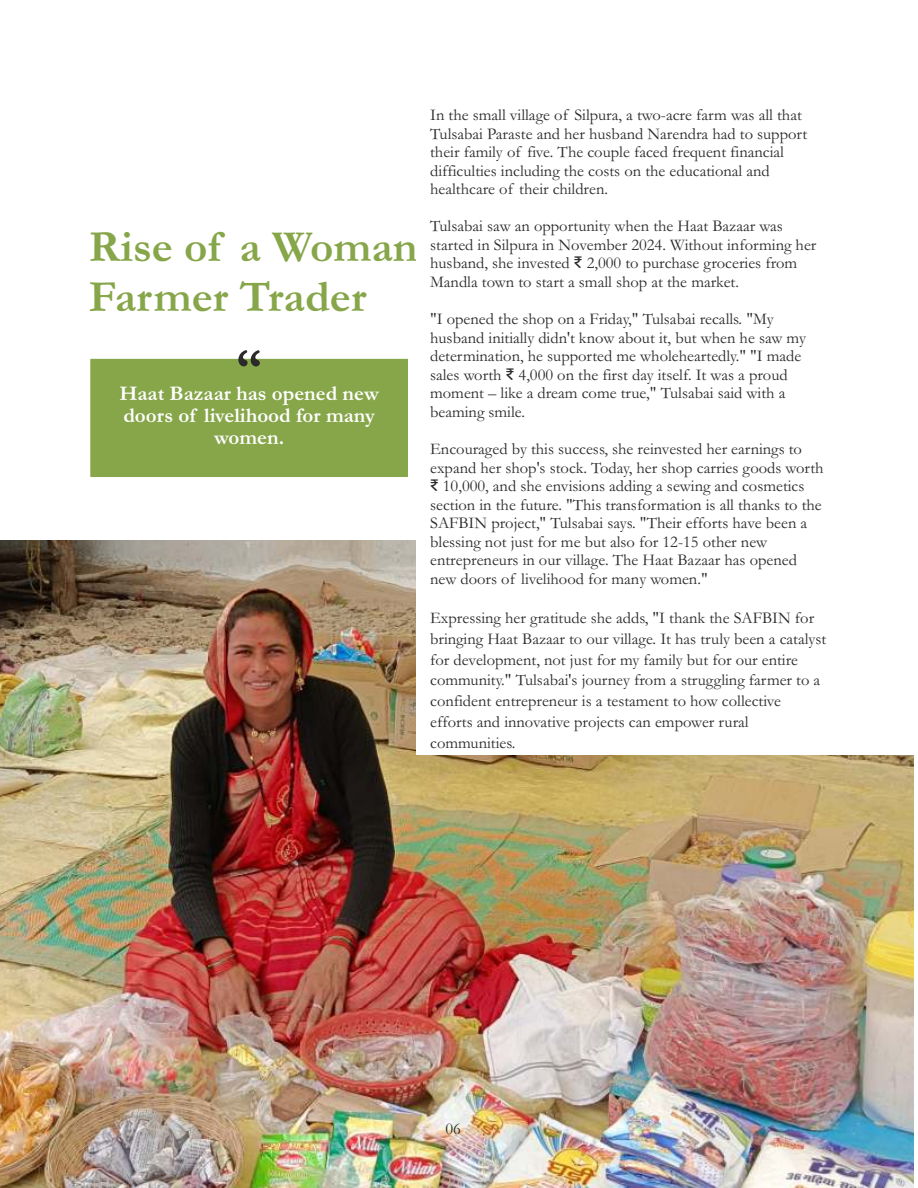
<style>
.page{position:relative;width:918px;height:1188px;background:#fff}
.page>*{position:absolute;margin:0;border:0;box-sizing:border-box;transform-origin:0 0}
.t1{font:italic 500 51.9px "Garamond";color:#2b2929}
.t2{font:italic 500 45px/50.6px "Garamond";color:#87a64a}
.t3{font:italic 500 21px/21.9px "Garamond";color:#fff;text-align:center}
.t4{font:16.5px/18.6px "Garamond";color:#2b2929}
.s1{font-family:"ITF Rupee"}
</style>
<div class="page">
<img style="left:0;top:540px;width:914px;height:648px">
<div style="left:416px;top:0;width:502px;height:755px;background:#fff"></div>
<div style="left:90px;top:359px;width:318px;height:118px;background:#87a64a"></div>
<h2 class="t2" style="left:89px;top:227px;width:330px">Rise of a Woman<br>Farmer Trader</h2>
<h1 class="t1" style="left:236px;top:349px;width:27px">“</h1>
<p class="t3" style="left:119px;top:385px;width:261px">Haat Bazaar has opened new doors of livelihood for many women.</p>
<p class="t4" style="left:430px;top:107px;width:379px">In the small village of Silpura, a two-acre farm was all that Tulsabai Paraste and her husband Narendra had to support their family of five. The couple faced frequent financial difficulties including the costs on the educational and healthcare of their children.</p>
<p class="t4" style="left:430px;top:219px;width:388px">Tulsabai saw an opportunity when the Haat Bazaar was started in Silpura in November 2024. Without informing her husband, she invested <span class="s1">D</span> 2,000 to purchase groceries from Mandla town to start a small shop at the market.</p>
<p class="t4" style="left:430px;top:312px;width:377px">"I opened the shop on a Friday," Tulsabai recalls. "My husband initially didn't know about it, but when he saw my determination, he supported me wholeheartedly." "I made sales worth <span class="s1">D</span> 4,000 on the first day itself. It was a proud moment – like a dream come true," Tulsabai said with a beaming smile.</p>
<p class="t4" style="left:430px;top:442px;width:395px">Encouraged by this success, she reinvested her earnings to expand her shop's stock. Today, her shop carries goods worth <span class="s1">D</span> 10,000, and she envisions adding a sewing and cosmetics section in the future. "This transformation is all thanks to the SAFBIN project," Tulsabai says. "Their efforts have been a blessing not just for me but also for 12-15 other new entrepreneurs in our village. The Haat Bazaar has opened new doors of livelihood for many women."</p>
<p class="t4" style="left:430px;top:610px;width:398px;line-height:20.7px">Expressing her gratitude she adds, "I thank the SAFBIN for bringing Haat Bazaar to our village. It has truly been a catalyst for development, not just for my family but for our entire community." Tulsabai's journey from a struggling farmer to a confident entrepreneur is a testament to how collective efforts and innovative projects can empower rural communities.</p>
<p class="t4" style="left:446px;top:1121px;width:17px">06</p>
</div>
